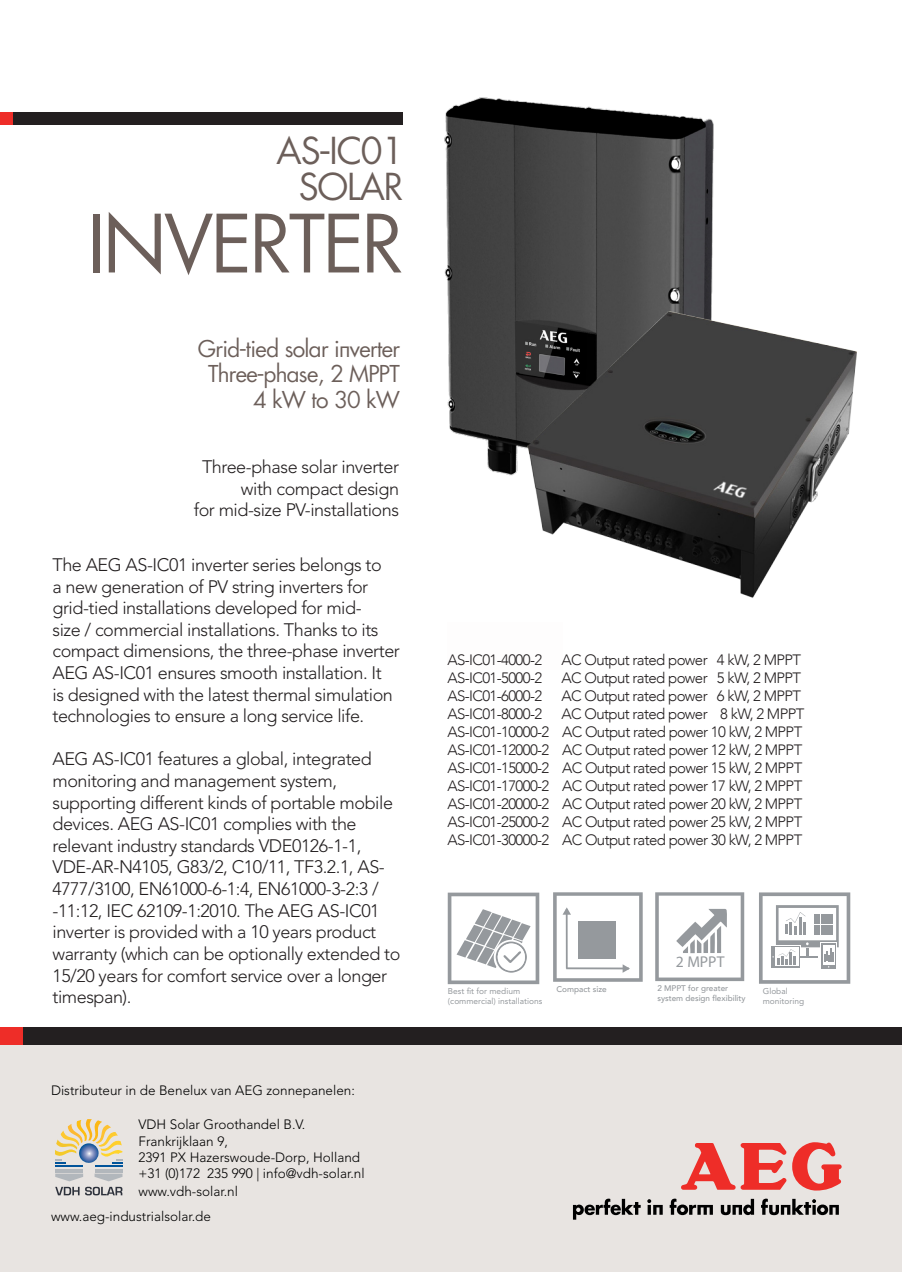
<style>
.page{position:relative;width:902px;height:1272px;background:#fff}
.page>*{position:absolute;margin:0;border:0;box-sizing:border-box;transform-origin:0 0}
.t1{font:88.05px "AEG Renner";letter-spacing:-.025em;color:#6c5f5a}
.t2{font:40.8px/36px "AEG Renner";letter-spacing:-.025em;color:#6c5f5a;text-align:center}
.t3{font:25.5px "AEG Renner";letter-spacing:-.025em;color:#6c5f5a}
.t4{font:300 18px/21.6px "Avenir LT Pro";letter-spacing:-.025em;color:#231f20}
.t5{font:15.75px "Myriad Pro";color:#95999d}
.t6{font:300 15px "Avenir LT Com";letter-spacing:-.04em;color:#231f20}
.t7{font:300 13.5px "Avenir LT Pro";color:#000}
.t8{font:8.4px/10.1px "Avenir LT Pro";color:#95999d}
.t9{font:500 8.25px "Avenir LT Com";color:#95999d}
.t10{font:500 8.1px/9.8px "Avenir LT Com";color:#95999d}
</style>
<div class="page">
<div style="left:0;top:1033px;width:901px;height:238px;background:#e8e4e1"></div>
<svg style="left:573px;top:1198px;width:67px;height:21px"></svg>
<svg style="left:647px;top:1199px;width:15px;height:15px"></svg>
<svg style="left:669px;top:1198px;width:43px;height:16px"></svg>
<svg style="left:720px;top:1198px;width:34px;height:17px"></svg>
<svg style="left:761px;top:1198px;width:77px;height:17px"></svg>
<svg style="left:681px;top:1142px;width:160px;height:48px"></svg>
<div style="left:18px;top:1026px;width:883px;height:18px;background:#231f20"></div>
<div style="left:0;top:1026px;width:22px;height:18px;background:#ee2d28"></div>
<div style="left:3px;top:112px;width:399px;height:12px;background:#231f20"></div>
<div style="left:0;top:112px;width:12px;height:12px;background:#ee2d28"></div>
<svg style="left:655px;top:892px;width:89px;height:89px"></svg>
<svg style="left:759px;top:892px;width:91px;height:91px"></svg>
<svg style="left:553px;top:892px;width:89px;height:89px"></svg>
<div style="left:578px;top:921px;width:37px;height:37px;background:#95999d"></div>
<svg style="left:55px;top:1169px;width:28px;height:3px"></svg>
<svg style="left:95px;top:1169px;width:27px;height:3px"></svg>
<hr style="left:55px;top:1165px;width:28px;height:2px;background:#01549a">
<hr style="left:95px;top:1165px;width:27px;height:2px;background:#01549a">
<svg style="left:55px;top:1173px;width:67px;height:22px"></svg>
<svg style="left:55px;top:1119px;width:68px;height:44px"></svg>
<img style="left:400px;top:97px;width:314px;height:373px">
<svg style="left:447px;top:892px;width:92px;height:92px"></svg>
<img style="left:490px;top:289px;width:367px;height:309px">
<p class="t2" style="left:276px;top:133px;width:128px">AS-IC01<br>SOLAR</p>
<p class="t1" style="left:87px;top:193px;width:317px">INVERTER</p>
<p class="t3" style="left:198px;top:333px;width:203px">Grid-tied solar inverter</p>
<p class="t3" style="left:208px;top:359px;width:193px">Three-phase, 2 MPPT</p>
<p class="t3" style="left:253px;top:384px;width:148px">4 kW to 30 kW</p>
<p class="t4" style="left:202px;top:456px;width:198px">Three-phase solar inverter</p>
<p class="t4" style="left:241px;top:477px;width:159px">with compact design</p>
<p class="t4" style="left:194px;top:499px;width:207px">for mid-size PV-installations</p>
<p class="t4" style="left:52px;top:554px;width:349px">The AEG AS-IC01 inverter series belongs to<br>a new generation of PV string inverters for grid-tied installations developed for mid-<br>size / commercial installations. Thanks to its compact dimensions, the three-phase inverter AEG AS-IC01 ensures smooth installation. It<br>is designed with the latest thermal simulation technologies to ensure a long service life.</p>
<p class="t4" style="left:52px;top:748px;width:349px">AEG AS-IC01 features a global, integrated monitoring and management system, supporting different kinds of portable mobile devices. AEG AS-IC01 complies with the relevant industry standards VDE0126-1-1, VDE-AR-N4105, G83/2, C10/11, TF3.2.1, AS-4777/3100, EN61000-6-1:4, EN61000-3-2:3 / -11:12, IEC 62109-1:2010. The AEG AS-IC01 inverter is provided with a 10 years product warranty (which can be optionally extended to 15/20 years for comfort service over a longer timespan).</p>
<p class="t7" style="left:51px;top:1082px;width:305px">Distributeur in de Benelux van AEG zonnepanelen:</p>
<p class="t7" style="left:138px;top:1116px;width:168px">VDH Solar Groothandel B.V.</p>
<p class="t7" style="left:138px;top:1132px;width:91px">Frankrijklaan 9,</p>
<p class="t7" style="left:138px;top:1148px;width:223px">2391 PX Hazerswoude-Dorp, Holland</p>
<p class="t7" style="left:138px;top:1165px;width:227px">+31 (0)172 235 990 | info@vdh-solar.nl</p>
<p class="t7" style="left:138px;top:1183px;width:101px">www.vdh-solar.nl</p>
<p class="t7" style="left:51px;top:1207px;width:161px">www.aeg-industrialsolar.de</p>
<p class="t6" style="left:447px;top:650px;width:96px">AS-IC01-4000-2</p>
<p class="t6" style="left:561px;top:650px;width:241px">AC Output rated power 4 kW, 2 MPPT</p>
<p class="t6" style="left:447px;top:668px;width:96px">AS-IC01-5000-2</p>
<p class="t6" style="left:561px;top:668px;width:241px">AC Output rated power 5 kW, 2 MPPT</p>
<p class="t6" style="left:447px;top:686px;width:96px">AS-IC01-6000-2</p>
<p class="t6" style="left:561px;top:686px;width:241px">AC Output rated power 6 kW, 2 MPPT</p>
<p class="t6" style="left:447px;top:704px;width:96px">AS-IC01-8000-2</p>
<p class="t6" style="left:561px;top:704px;width:244px">AC Output rated power 8 kW, 2 MPPT</p>
<p class="t6" style="left:447px;top:722px;width:356px">AS-IC01-10000-2 AC Output rated power 10 kW, 2 MPPT</p>
<p class="t6" style="left:447px;top:740px;width:356px">AS-IC01-12000-2 AC Output rated power 12 kW, 2 MPPT</p>
<p class="t6" style="left:447px;top:758px;width:356px">AS-IC01-15000-2 AC Output rated power 15 kW, 2 MPPT</p>
<p class="t6" style="left:447px;top:776px;width:356px">AS-IC01-17000-2 AC Output rated power 17 kW, 2 MPPT</p>
<p class="t6" style="left:447px;top:794px;width:356px">AS-IC01-20000-2 AC Output rated power 20 kW, 2 MPPT</p>
<p class="t6" style="left:447px;top:812px;width:356px">AS-IC01-25000-2 AC Output rated power 25 kW, 2 MPPT</p>
<p class="t6" style="left:447px;top:830px;width:356px">AS-IC01-30000-2 AC Output rated power 30 kW, 2 MPPT</p>
<p class="t8" style="left:448px;top:986px;width:96px">Best fit for medium (commercial) installations</p>
<p class="t9" style="left:556px;top:983px;width:52px">Compact size</p>
<p class="t5" style="left:676px;top:951px;width:50px">2 MPPT</p>
<p class="t10" style="left:657px;top:983px;width:90px">2 MPPT for greater system design flexibility</p>
<p class="t8" style="left:762px;top:985px;width:43px">Global monitoring</p>
</div>
